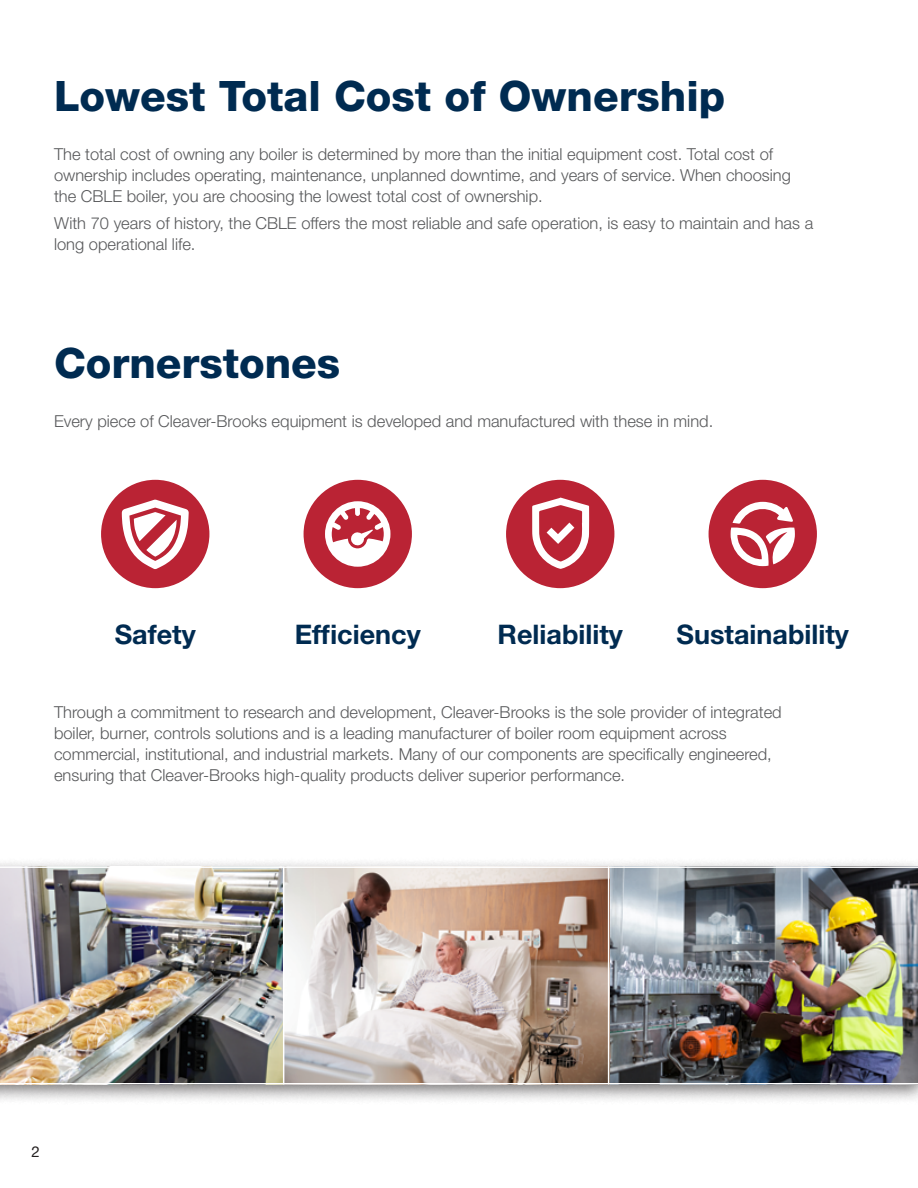
<style>
.page{position:relative;width:918px;height:1188px;background:#fff}
.page>*{position:absolute;margin:0;border:0;box-sizing:border-box;transform-origin:0 0}
.CB_-_Section_Header{font:800 42px "Helvetica Neue LT Std";color:#002b51}
.CB_-_Section_Sub-Hea{font:700 27px "Helvetica Neue LT Std";color:#002b51}
.CB_-_Base_Paragraph{font:300 16.5px/21px "Helvetica Neue LT Std";color:#58595b}
.t1{font:15px "Helvetica Neue LT Std";color:#231f20}
</style>
<div class="page">
<div style="left:101px;top:480px;width:108px;height:108px;background:#ba2334;border-radius:50%"></div>
<svg style="left:122px;top:500px;width:67px;height:69px"></svg>
<div style="left:304px;top:480px;width:108px;height:108px;background:#ba2334;border-radius:50%"></div>
<svg style="left:325px;top:501px;width:65px;height:66px"></svg>
<div style="left:506px;top:480px;width:108px;height:108px;background:#ba2334;border-radius:50%"></div>
<svg style="left:532px;top:498px;width:57px;height:71px"></svg>
<div style="left:709px;top:480px;width:108px;height:108px;background:#ba2334;border-radius:50%"></div>
<svg style="left:731px;top:502px;width:64px;height:64px"></svg>
<div style="left:0;top:858px;width:918px;height:247px;background:#231f20;opacity:.6"></div>
<img style="left:0;top:868px;width:918px;height:215px">
<hr style="left:608px;top:866px;width:1px;height:218px;background:#fff">
<hr style="left:283px;top:866px;width:1px;height:218px;background:#fff">
<hr style="left:0;top:1083px;width:918px;height:1px;background:#fff">
<hr style="left:0;top:866px;width:918px;height:2px;background:#fff">
<p class="CB_-_Section_Header" style="left:54px;top:71px;width:673px">Lowest Total Cost of Ownership</p>
<p class="CB_-_Base_Paragraph" style="left:54px;top:143px;width:738px">The total cost of owning any boiler is determined by more than the initial equipment cost. Total cost of ownership includes operating, maintenance, unplanned downtime, and years of service. When choosing the CBLE boiler, you are choosing the lowest total cost of ownership.</p>
<p class="CB_-_Base_Paragraph" style="left:54px;top:213px;width:761px">With 70 years of history, the CBLE offers the most reliable and safe operation, is easy to maintain and has a long operational life.</p>
<p class="CB_-_Section_Header" style="left:54px;top:338px;width:288px">Cornerstones</p>
<p class="CB_-_Base_Paragraph" style="left:54px;top:410px;width:661px">Every piece of Cleaver-Brooks equipment is developed and manufactured with these in mind.</p>
<p class="CB_-_Section_Sub-Hea" style="left:115px;top:618px;width:83px">Safety</p>
<p class="CB_-_Section_Sub-Hea" style="left:295px;top:618px;width:127px">Efficiency</p>
<p class="CB_-_Section_Sub-Hea" style="left:498px;top:618px;width:127px">Reliability</p>
<p class="CB_-_Section_Sub-Hea" style="left:677px;top:618px;width:174px">Sustainability</p>
<p class="CB_-_Base_Paragraph" style="left:54px;top:701px;width:729px">Through a commitment to research and development, Cleaver-Brooks is the sole provider of integrated boiler, burner, controls solutions and is a leading manufacturer of boiler room equipment across commercial, institutional, and industrial markets. Many of our components are specifically engineered, ensuring that Cleaver-Brooks high-quality products deliver superior performance.</p>
<p class="t1" style="left:32px;top:1142px;width:10px">2</p>
</div>
